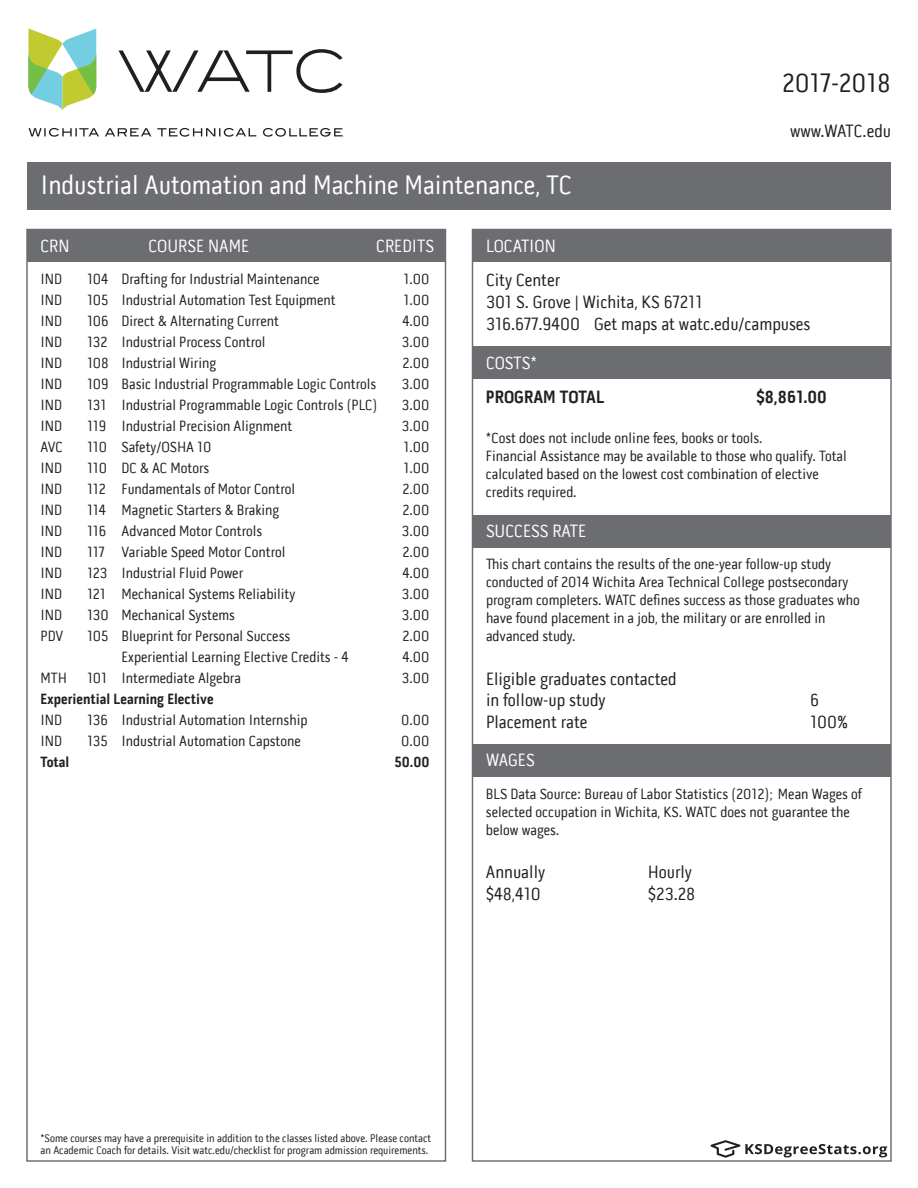
<style>
.page{position:relative;width:918px;height:1188px;background:#fff}
.page>*{position:absolute;margin:0;border:0;box-sizing:border-box;transform-origin:0 0}
.t1{font:27px "Pill Gothic 300 mg";color:#fff}
.t2{font:27px "Pill Gothic 300 mg";color:#231f20}
.t3{font:18px/21.6px "Pill Gothic 300 mg";color:#231f20}
.t4{font:18px "Pill Gothic 300 mg";color:#fff}
.t5{font:700 18px "Pill Gothic 300 mg";color:#231f20}
.t6{font:15px/18px "Pill Gothic 300 mg";color:#231f20}
.t7{font:700 15px "Pill Gothic 300 mg";color:#231f20}
.t8{font:11.25px/12px "Pill Gothic 300 mg";color:#231f20}
</style>
<div class="page">
<div style="left:27px;top:230px;width:419px;height:32px;background:#6c6d70"></div>
<svg style="left:28px;top:29px;width:68px;height:81px"></svg>
<svg style="left:118px;top:49px;width:225px;height:44px"></svg>
<svg style="left:29px;top:128px;width:315px;height:10px"></svg>
<div style="left:27px;top:162px;width:864px;height:47px;background:#6c6d70"></div>
<div style="left:472px;top:230px;width:419px;height:32px;background:#6c6d70"></div>
<div style="left:472px;top:346px;width:419px;height:33px;background:#6c6d70"></div>
<div style="left:472px;top:515px;width:419px;height:33px;background:#6c6d70"></div>
<div style="left:472px;top:744px;width:419px;height:33px;background:#6c6d70"></div>
<svg style="left:711px;top:1140px;width:176px;height:18px"></svg>
<h1 class="t2" style="left:782px;top:67px;width:110px">2017-2018</h1>
<h1 class="t1" style="left:40px;top:169px;width:533px">Industrial Automation and Machine Maintenance, TC</h1>
<p class="t4" style="left:40px;top:235px;width:31px">CRN</p>
<p class="t4" style="left:148px;top:235px;width:102px">COURSE NAME</p>
<p class="t4" style="left:376px;top:235px;width:59px">CREDITS</p>
<p class="t4" style="left:486px;top:235px;width:71px">LOCATION</p>
<p class="t3" style="left:790px;top:121px;width:102px">www.WATC.edu</p>
<p class="t6" style="left:41px;top:270px;width:23px">IND</p>
<p class="t6" style="left:87px;top:270px;width:234px">104 Drafting for Industrial Maintenance</p>
<p class="t6" style="left:403px;top:270px;width:28px">1.00</p>
<p class="t6" style="left:41px;top:291px;width:23px">IND</p>
<p class="t6" style="left:87px;top:291px;width:250px">105 Industrial Automation Test Equipment</p>
<p class="t6" style="left:403px;top:291px;width:28px">1.00</p>
<p class="t6" style="left:41px;top:312px;width:23px">IND</p>
<p class="t6" style="left:87px;top:312px;width:193px">106 Direct &amp; Alternating Current</p>
<p class="t6" style="left:402px;top:312px;width:29px">4.00</p>
<p class="t6" style="left:41px;top:333px;width:23px">IND</p>
<p class="t6" style="left:87px;top:333px;width:180px">132 Industrial Process Control</p>
<p class="t6" style="left:402px;top:333px;width:29px">3.00</p>
<p class="t6" style="left:41px;top:354px;width:23px">IND</p>
<p class="t6" style="left:87px;top:354px;width:131px">108 Industrial Wiring</p>
<p class="t6" style="left:402px;top:354px;width:29px">2.00</p>
<p class="t6" style="left:41px;top:375px;width:23px">IND</p>
<p class="t6" style="left:87px;top:375px;width:291px">109 Basic Industrial Programmable Logic Controls</p>
<p class="t6" style="left:402px;top:375px;width:29px">3.00</p>
<p class="t6" style="left:41px;top:396px;width:23px">IND</p>
<p class="t6" style="left:87px;top:396px;width:292px">131 Industrial Programmable Logic Controls (PLC)</p>
<p class="t6" style="left:402px;top:396px;width:29px">3.00</p>
<p class="t6" style="left:41px;top:417px;width:23px">IND</p>
<p class="t6" style="left:87px;top:417px;width:207px">119 Industrial Precision Alignment</p>
<p class="t6" style="left:402px;top:417px;width:29px">3.00</p>
<p class="t6" style="left:41px;top:438px;width:24px">AVC</p>
<p class="t6" style="left:87px;top:438px;width:126px">110 Safety/OSHA 10</p>
<p class="t6" style="left:403px;top:438px;width:28px">1.00</p>
<p class="t6" style="left:41px;top:459px;width:23px">IND</p>
<p class="t6" style="left:87px;top:459px;width:124px">110 DC &amp; AC Motors</p>
<p class="t6" style="left:403px;top:459px;width:28px">1.00</p>
<p class="t6" style="left:41px;top:480px;width:23px">IND</p>
<p class="t6" style="left:87px;top:480px;width:210px">112 Fundamentals of Motor Control</p>
<p class="t6" style="left:402px;top:480px;width:29px">2.00</p>
<p class="t6" style="left:41px;top:501px;width:23px">IND</p>
<p class="t6" style="left:87px;top:501px;width:194px">114 Magnetic Starters &amp; Braking</p>
<p class="t6" style="left:402px;top:501px;width:29px">2.00</p>
<p class="t6" style="left:41px;top:522px;width:23px">IND</p>
<p class="t6" style="left:87px;top:522px;width:177px">116 Advanced Motor Controls</p>
<p class="t6" style="left:402px;top:522px;width:29px">3.00</p>
<p class="t6" style="left:41px;top:543px;width:23px">IND</p>
<p class="t6" style="left:87px;top:543px;width:200px">117 Variable Speed Motor Control</p>
<p class="t6" style="left:402px;top:543px;width:29px">2.00</p>
<p class="t6" style="left:41px;top:564px;width:23px">IND</p>
<p class="t6" style="left:87px;top:564px;width:158px">123 Industrial Fluid Power</p>
<p class="t6" style="left:402px;top:564px;width:29px">4.00</p>
<p class="t6" style="left:41px;top:585px;width:23px">IND</p>
<p class="t6" style="left:87px;top:585px;width:210px">121 Mechanical Systems Reliability</p>
<p class="t6" style="left:402px;top:585px;width:29px">3.00</p>
<p class="t6" style="left:41px;top:606px;width:23px">IND</p>
<p class="t6" style="left:87px;top:606px;width:150px">130 Mechanical Systems</p>
<p class="t6" style="left:402px;top:606px;width:29px">3.00</p>
<p class="t6" style="left:41px;top:627px;width:24px">PDV</p>
<p class="t6" style="left:87px;top:627px;width:205px">105 Blueprint for Personal Success</p>
<p class="t6" style="left:402px;top:627px;width:29px">2.00</p>
<p class="t6" style="left:122px;top:648px;width:229px">Experiential Learning Elective Credits - 4</p>
<p class="t6" style="left:402px;top:648px;width:29px">4.00</p>
<p class="t6" style="left:41px;top:669px;width:28px">MTH</p>
<p class="t6" style="left:87px;top:669px;width:155px">101 Intermediate Algebra</p>
<p class="t6" style="left:402px;top:669px;width:29px">3.00</p>
<p class="t7" style="left:41px;top:690px;width:175px">Experiential Learning Elective</p>
<p class="t6" style="left:41px;top:711px;width:23px">IND</p>
<p class="t6" style="left:87px;top:711px;width:222px">136 Industrial Automation Internship</p>
<p class="t6" style="left:401px;top:711px;width:30px">0.00</p>
<p class="t6" style="left:41px;top:732px;width:23px">IND</p>
<p class="t6" style="left:87px;top:732px;width:215px">135 Industrial Automation Capstone</p>
<p class="t6" style="left:401px;top:732px;width:30px">0.00</p>
<p class="t7" style="left:41px;top:753px;width:30px">Total</p>
<p class="t7" style="left:395px;top:753px;width:36px">50.00</p>
<p class="t3" style="left:486px;top:270px;width:326px">City Center<br>301 S. Grove | Wichita, KS 67211<br>316.677.9400 Get maps at watc.edu/campuses</p>
<p class="t4" style="left:486px;top:352px;width:53px">COSTS*</p>
<p class="t5" style="left:486px;top:386px;width:120px">PROGRAM TOTAL</p>
<p class="t5" style="left:756px;top:386px;width:72px">$8,861.00</p>
<p class="t6" style="left:486px;top:429px;width:362px">*Cost does not include online fees, books or tools.<br>Financial Assistance may be available to those who qualify. Total calculated based on the lowest cost combination of elective credits required.</p>
<p class="t4" style="left:486px;top:520px;width:102px">SUCCESS RATE</p>
<p class="t6" style="left:486px;top:555px;width:375px">This chart contains the results of the one-year follow-up study conducted of 2014 Wichita Area Technical College postsecondary program completers. WATC defines success as those graduates who have found placement in a job, the military or are enrolled in advanced study.</p>
<p class="t3" style="left:486px;top:668px;width:192px">Eligible graduates contacted in follow-up study</p>
<p class="t3" style="left:810px;top:689px;width:11px">6</p>
<p class="t3" style="left:486px;top:711px;width:103px">Placement rate</p>
<p class="t3" style="left:810px;top:711px;width:40px">100%</p>
<p class="t4" style="left:486px;top:750px;width:50px">WAGES</p>
<p class="t6" style="left:486px;top:785px;width:377px">BLS Data Source: Bureau of Labor Statistics (2012); Mean Wages of selected occupation in Wichita, KS. WATC does not guarantee the below wages.</p>
<p class="t3" style="left:486px;top:861px;width:61px">Annually</p>
<p class="t3" style="left:648px;top:861px;width:46px">Hourly</p>
<p class="t3" style="left:486px;top:883px;width:56px">$48,410</p>
<p class="t3" style="left:648px;top:883px;width:49px">$23.28</p>
<p class="t8" style="left:40px;top:1132px;width:392px">*Some courses may have a prerequisite in addition to the classes listed above. Please contact an Academic Coach for details. Visit watc.edu/checklist for program admission requirements.</p>
</div>
